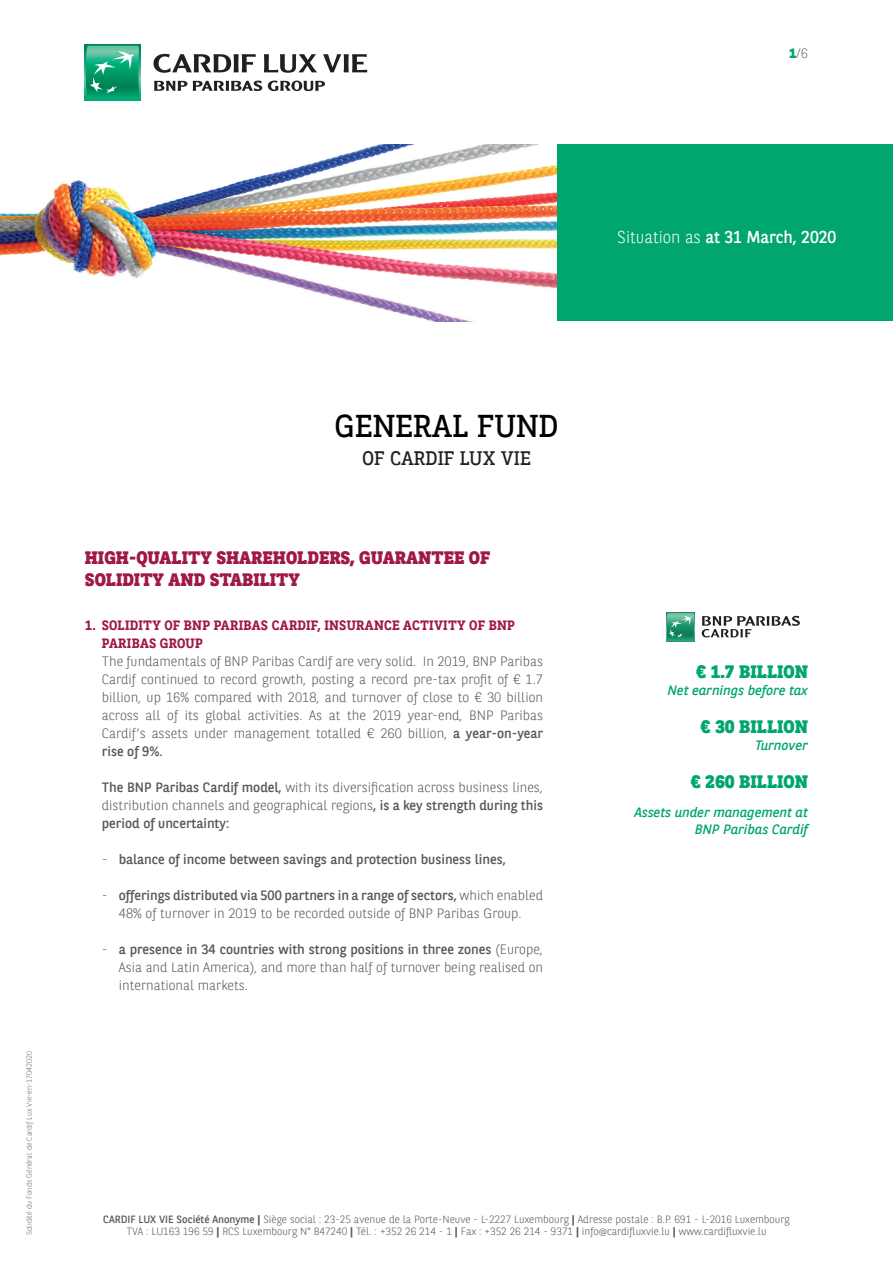
<style>
.page{position:relative;width:893px;height:1263px;background:#fff}
.page>*{position:absolute;margin:0;border:0;box-sizing:border-box;transform-origin:0 0}
.t1{font:31.5px "BNPP Slab Serif";color:#000001}
.t2{font:19.5px "BNPP Slab Serif";color:#231f20}
.t3{font:800 18px/21.6px "BNPP Slab Serif";color:#a01846}
.t4{font:800 18px "BNPP Slab Serif";color:#00a66e}
.t5{font:17.1px "BNPP Sans";color:#fff}
.t6{font:300 13.5px/18px "BNPP Sans";color:#57585a;text-align:justify}
.t7{font:italic 13.5px/16.5px "BNPP Sans";color:#00a66e;text-align:right}
.t8{font:700 13.5px/18px "BNPP Slab Serif";letter-spacing:.015em;color:#a01846}
.t9{font:13.5px "BNPP Sans";color:#57585a}
.t10{font:300 13.5px "BNPP Sans";color:#6c6d70}
.t11{font:300 10.5px/12.6px "BNPP Sans";color:#57585a;text-align:center}
.t12{font:300 7.5px "BNPP Sans";color:#6c6d70}
.s1{font-weight:800;color:#00a66e}
.s2{font-weight:300}
.s3{font-weight:400}
.s4{font-weight:700}
</style>
<div class="page">
<div style="left:85px;top:45px;width:55px;height:55px;background:#00ab79"></div>
<svg style="left:86px;top:46px;width:53px;height:50px"></svg>
<svg style="left:153px;top:54px;width:103px;height:19px"></svg>
<svg style="left:264px;top:54px;width:53px;height:19px"></svg>
<svg style="left:323px;top:54px;width:44px;height:18px"></svg>
<svg style="left:154px;top:81px;width:33px;height:10px"></svg>
<svg style="left:193px;top:81px;width:69px;height:10px"></svg>
<svg style="left:268px;top:81px;width:57px;height:10px"></svg>
<img style="left:0;top:145px;width:558px;height:176px">
<div style="left:558px;top:145px;width:335px;height:176px;background:#00a66e"></div>
<svg style="left:666px;top:612px;width:29px;height:29px"></svg>
<svg style="left:667px;top:613px;width:27px;height:27px"></svg>
<svg style="left:702px;top:616px;width:98px;height:21px"></svg>
<p class="t10" style="left:789px;top:44px;width:20px"><span class="s1">1</span>/6</p>
<p class="t5" style="left:617px;top:225px;width:221px"><span class="s2">Situation as</span> at 31 March, 2020</p>
<p class="t12" style="left:24px;top:1235px;width:186px;rotate:-90deg">Solidité du Fonds Général de Cardif Lux Vie-en-17042020</p>
<h1 class="t1" style="left:334px;top:405px;width:226px">GENERAL FUND</h1>
<h2 class="t2" style="left:362px;top:445px;width:170px">OF CARDIF LUX VIE</h2>
<h3 class="t3" style="left:85px;top:546px;width:407px">HIGH-QUALITY SHAREHOLDERS, GUARANTEE OF<br>SOLIDITY AND STABILITY</h3>
<p class="t8" style="left:102px;top:616px;width:415px;text-indent:-17px">1. SOLIDITY OF BNP PARIBAS CARDIF, INSURANCE ACTIVITY OF BNP<br>PARIBAS GROUP</p>
<p class="t6" style="left:102px;top:652px;width:443px">The fundamentals of BNP Paribas Cardif are very solid. In 2019, BNP Paribas Cardif continued to record growth, posting a record pre-tax profit of € 1.7 billion, up 16% compared with 2018, and turnover of close to € 30 billion across all of its global activities. As at the 2019 year-end, BNP Paribas Cardif’s assets under management totalled € 260 billion, <span class="s3">a year-on-year rise of 9%.</span></p>
<p class="t6" style="left:102px;top:778px;width:443px"><span class="s3">The BNP Paribas Cardif model,</span> with its diversification across business lines, distribution channels and geographical regions<span class="s3">, is a key strength during this period of uncertainty:</span></p>
<p class="t9" style="left:102px;top:850px;width:406px"><span class="s2">-</span> balance of income between savings and protection business lines,</p>
<p class="t6" style="left:102px;top:886px;width:443px;text-align:center">- <span class="s3">offerings distributed via 500 partners in a range of sectors,</span> which enabled<br>48% of turnover in 2019 to be recorded outside of BNP Paribas Group.</p>
<p class="t6" style="left:119px;top:940px;width:426px;text-indent:-17px">- <span class="s3">a presence in 34 countries with strong positions in three zones</span> (Europe, Asia and Latin America), and more than half of turnover being realised on international markets.</p>
<h3 class="t4" style="left:696px;top:659px;width:113px">€ 1.7 BILLION</h3>
<p class="t7" style="left:668px;top:681px;width:142px">Net earnings before tax</p>
<h3 class="t4" style="left:701px;top:714px;width:109px">€ 30 BILLION</h3>
<p class="t7" style="left:755px;top:737px;width:55px">Turnover</p>
<h3 class="t4" style="left:691px;top:769px;width:119px">€ 260 BILLION</h3>
<p class="t7" style="left:635px;top:804px;width:175px">Assets under management at<br>BNP Paribas Cardif</p>
<p class="t11" style="left:103px;top:1212px;width:688px"><span class="s3">CARDIF LUX VIE Société Anonyme</span> <span class="s4">|</span> Siège social : 23-25 avenue de la Porte-Neuve - L-2227 Luxembourg <span class="s4">|</span> Adresse postale : B.P. 691 - L-2016 Luxembourg<br>TVA : LU163 196 59 <span class="s4">|</span> RCS Luxembourg N° B47240 <span class="s4">|</span> Tél. : +352 26 214 - 1 <span class="s4">|</span> Fax : +352 26 214 - 9371 <span class="s4">|</span> info@cardifluxvie.lu <span class="s4">|</span> www.cardifluxvie.lu</p>
</div>
